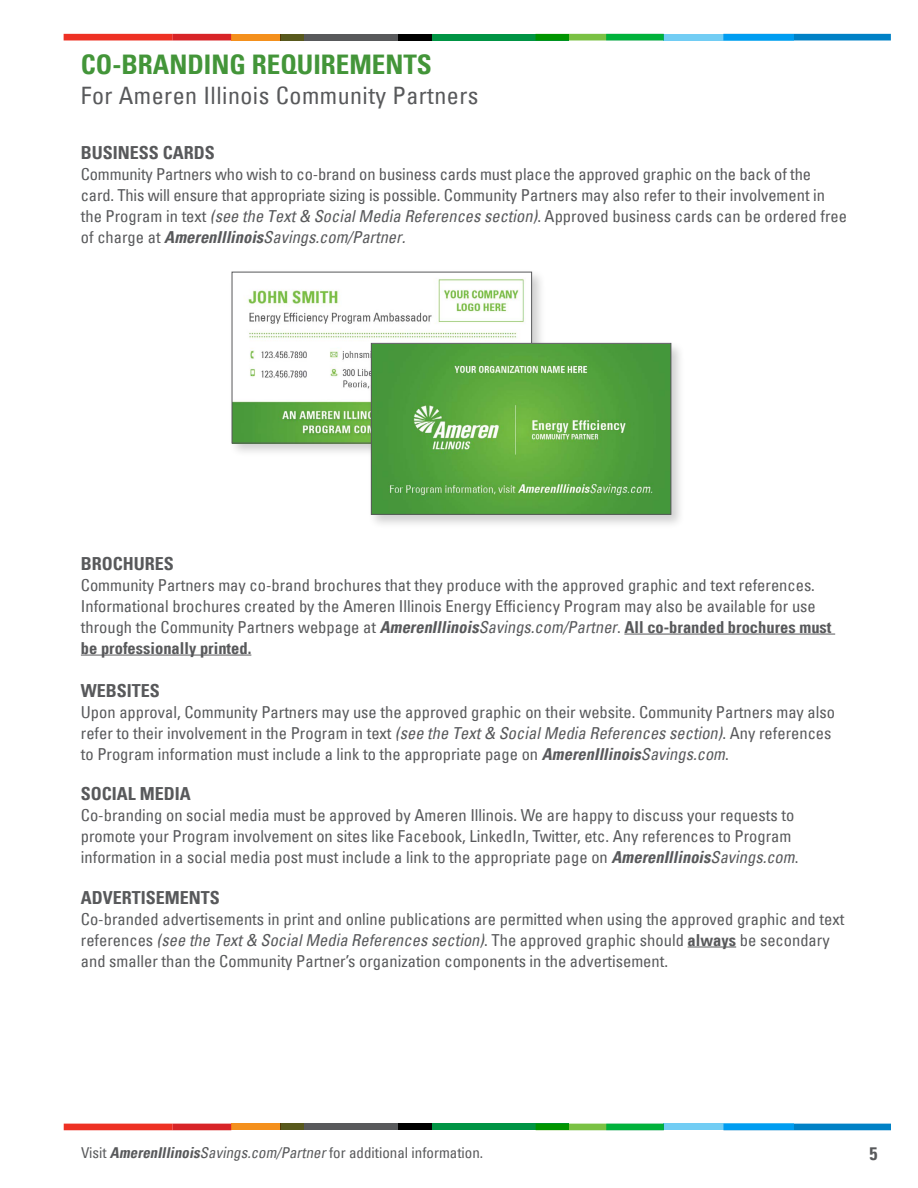
<style>
.page{position:relative;width:918px;height:1188px;background:#fff}
.page>*{position:absolute;margin:0;border:0;box-sizing:border-box;transform-origin:0 0}
.t1{font:27px "Univers Com 67 Bold Cond";color:#439539}
.t2{font:condensed 24px "Univers LT";letter-spacing:.02em;color:#58595b}
.t3{font:18px "Univers Com 67 Bold Cond";color:#58595b}
.t4{font:condensed 16.5px/21px "Univers LT";color:#58595b}
.t5{font:italic condensed 16.5px "Univers";color:#58595b}
.t6{font:16.5px "Univers Com 67 Bold Cond";color:#58595b}
.t7{font:condensed 15px "Univers LT";color:#58595b}
.s1{font-family:"Univers";font-style:italic}
.s2{font-family:"Univers LT";font-style:normal}
.s3{font-weight:700}
.s4{font-family:"Univers";font-weight:700;font-style:italic}
.s5{font-family:"Univers Com 67 Bold Cond";font-stretch:normal}
</style>
<div class="page">
<div style="left:231px;top:1124px;width:49px;height:6px;background:#f4901d"></div>
<svg style="left:64px;top:1124px;width:167px;height:6px"></svg>
<div style="left:536px;top:1124px;width:128px;height:6px;background:#7ac143"></div>
<svg style="left:280px;top:1124px;width:119px;height:6px"></svg>
<svg style="left:606px;top:1124px;width:58px;height:6px"></svg>
<svg style="left:399px;top:1124px;width:170px;height:6px"></svg>
<div style="left:664px;top:1124px;width:130px;height:6px;background:#72cdf4"></div>
<svg style="left:723px;top:1124px;width:168px;height:6px"></svg>
<div style="left:231px;top:34px;width:49px;height:6px;background:#f4901d"></div>
<svg style="left:64px;top:34px;width:167px;height:6px"></svg>
<div style="left:536px;top:34px;width:128px;height:6px;background:#7ac143"></div>
<svg style="left:280px;top:34px;width:119px;height:6px"></svg>
<svg style="left:606px;top:34px;width:58px;height:6px"></svg>
<svg style="left:399px;top:34px;width:170px;height:6px"></svg>
<div style="left:664px;top:34px;width:130px;height:6px;background:#72cdf4"></div>
<svg style="left:723px;top:34px;width:168px;height:6px"></svg>
<hr style="left:624px;top:634px;width:211px;height:1px;background:#58595b">
<hr style="left:81px;top:655px;width:170px;height:1px;background:#58595b">
<hr style="left:688px;top:947px;width:48px;height:1px;background:#58595b">
<div style="left:229px;top:269px;width:317px;height:189px;background:#000;opacity:.19"></div>
<img style="left:234px;top:274px;width:296px;height:167px">
<div style="left:232px;top:272px;width:300px;height:171px;border:1px solid #58595b"></div>
<div style="left:368px;top:340px;width:318px;height:189px;background:#000;opacity:.19"></div>
<img style="left:373px;top:345px;width:296px;height:168px">
<div style="left:371px;top:343px;width:300px;height:172px;border:1px solid #58595b"></div>
<h1 class="t1" style="left:81px;top:48px;width:353px">CO-BRANDING REQUIREMENTS</h1>
<h2 class="t2" style="left:81px;top:80px;width:399px">For Ameren Illinois Community Partners</h2>
<p class="t3" style="left:81px;top:141px;width:136px">BUSINESS CARDS</p>
<p class="t4" style="left:81px;top:163px;width:768px">Community Partners who wish to co-brand on business cards must place the approved graphic on the back of the card. This will ensure that appropriate sizing is possible. Community Partners may also refer to their involvement in the Program in text <span class="s1">(see the Text &amp; Social Media References section)</span>. Approved business cards can be ordered free</p>
<p class="t5" style="left:81px;top:226px;width:326px"><span class="s2">of charge at</span> <span class="s3">AmerenIllinois</span>Savings.com/Partner.</p>
<p class="t3" style="left:81px;top:552px;width:95px">BROCHURES</p>
<p class="t4" style="left:81px;top:574px;width:752px">Community Partners may co-brand brochures that they produce with the approved graphic and text references.<br>Informational brochures created by the Ameren Illinois Energy Efficiency Program may also be available for use through the Community Partners webpage at <span class="s4">AmerenIllinois</span><span class="s1">Savings.com/Partner</span>. <span class="s5">All co-branded brochures must</span></p>
<p class="t6" style="left:81px;top:638px;width:172px">be professionally printed.</p>
<p class="t3" style="left:81px;top:679px;width:81px">WEBSITES</p>
<p class="t4" style="left:81px;top:701px;width:756px">Upon approval, Community Partners may use the approved graphic on their website. Community Partners may also refer to their involvement in the Program in text <span class="s1">(see the Text &amp; Social Media References section)</span>. Any references to Program information must include a link to the appropriate page on <span class="s4">AmerenIllinois</span><span class="s1">Savings.com</span>.</p>
<p class="t3" style="left:81px;top:783px;width:111px">SOCIAL MEDIA</p>
<p class="t4" style="left:81px;top:805px;width:719px">Co-branding on social media must be approved by Ameren Illinois. We are happy to discuss your requests to promote your Program involvement on sites like Facebook, LinkedIn, Twitter, etc. Any references to Program information in a social media post must include a link to the appropriate page on <span class="s4">AmerenIllinois</span><span class="s1">Savings.com</span>.</p>
<p class="t3" style="left:81px;top:886px;width:141px">ADVERTISEMENTS</p>
<p class="t4" style="left:81px;top:908px;width:765px">Co-branded advertisements in print and online publications are permitted when using the approved graphic and text references <span class="s1">(see the Text &amp; Social Media References section)</span>. The approved graphic should <span class="s5">always</span> be secondary and smaller than the Community Partner’s organization components in the advertisement.</p>
<p class="t7" style="left:81px;top:1143px;width:404px">Visit <span class="s4">AmerenIllinois</span><span class="s1">Savings.com/Partner</span> for additional information.</p>
<p class="t3" style="left:870px;top:1143px;width:9px">5</p>
</div>
